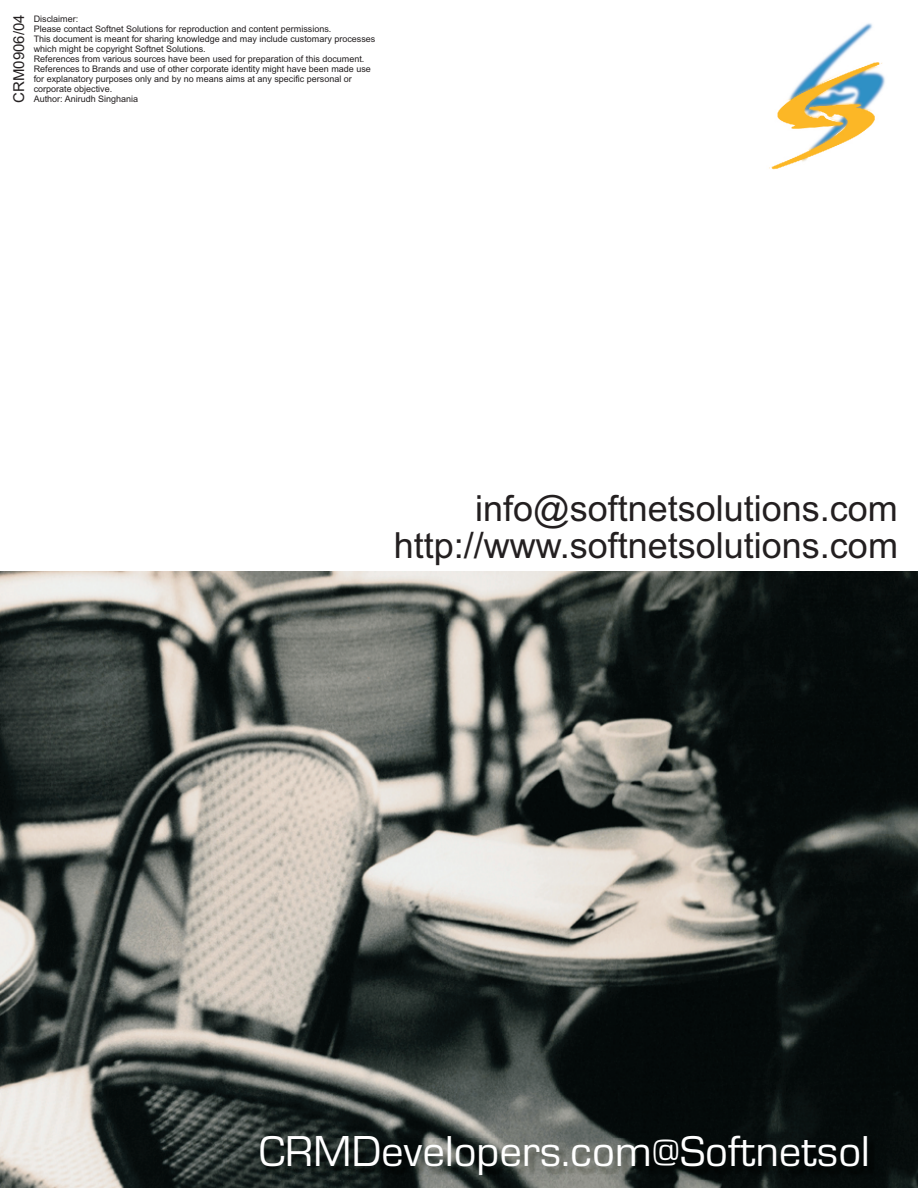
<style>
.page{position:relative;width:918px;height:1188px;background:#fff}
.page>*{position:absolute;margin:0;border:0;box-sizing:border-box;transform-origin:0 0}
.t1{font:42px "Evropa Normal";color:#fff}
.t2{font:36px/36.5px "Arial";color:#231f20;text-align:right}
.t3{font:15px "Arial";color:#231f20}
.t4{font:9px/10.1px "Arial";color:#231f20}
</style>
<div class="page">
<img style="left:0;top:571px;width:918px;height:617px">
<img style="left:261px;top:1139px;width:614px;height:45px">
<img style="left:769px;top:23px;width:116px;height:147px">
<h3 class="t3" style="left:13px;top:103px;width:90px;rotate:-90deg">CRM0906/04</h3>
<p class="t4" style="left:34px;top:14px;width:343px">Disclaimer:<br>Please contact Softnet Solutions for reproduction and content permissions.<br>This document is meant for sharing knowledge and may include customary processes which might be copyright Softnet Solutions.<br>References from various sources have been used for preparation of this document.<br>References to Brands and use of other corporate identity might have been made use for explanatory purposes only and by no means aims at any specific personal or corporate objective.</p>
<p class="t4" style="left:34px;top:95px;width:106px">Author: Anirudh Singhania</p>
<h2 class="t2" style="left:394px;top:494px;width:506px">info@softnetsolutions.com http://www.softnetsolutions.com</h2>
<h1 class="t1" style="left:259px;top:1136px;width:613px">CRMDevelopers.com@Softnetsol</h1>
</div>
